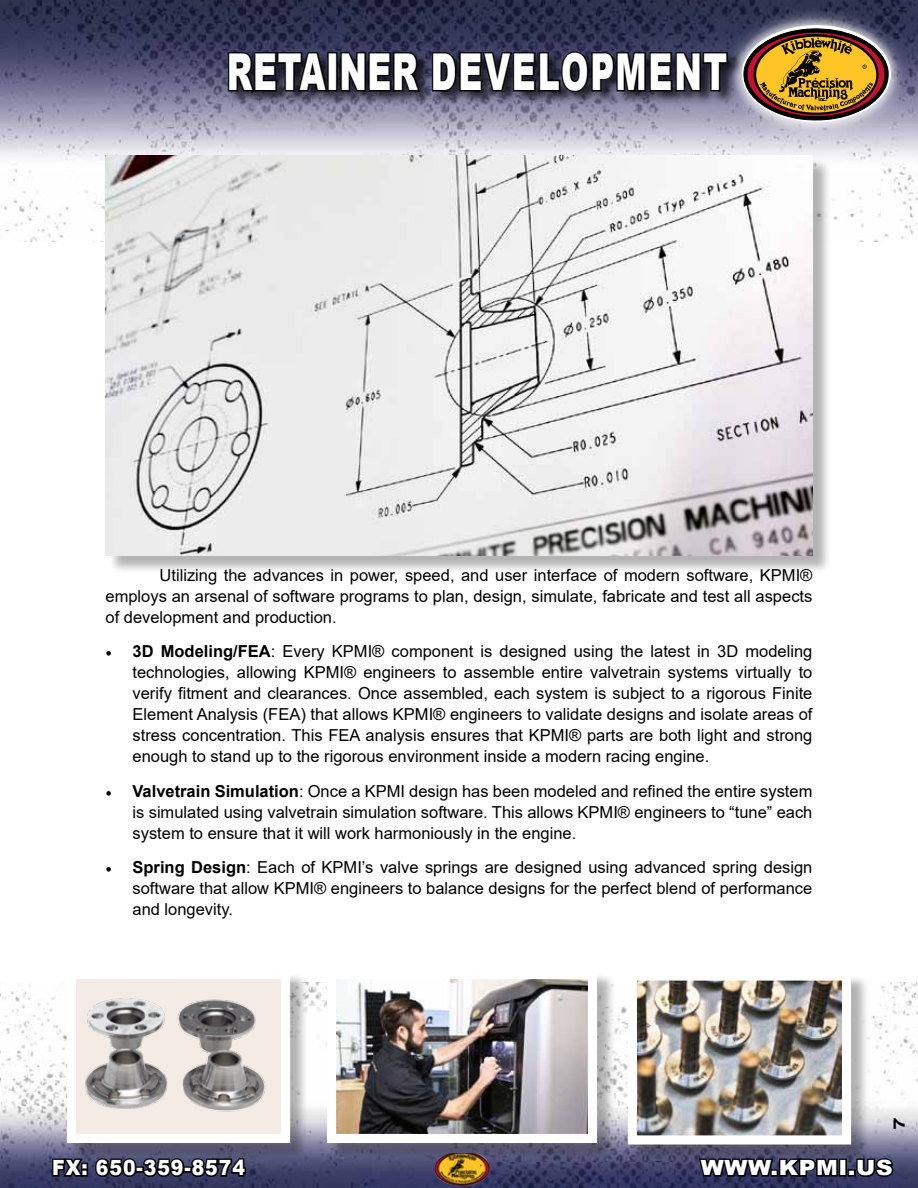
<style>
.page{position:relative;width:918px;height:1188px;background:#fff}
.page>*{position:absolute;margin:0;border:0;box-sizing:border-box;transform-origin:0 0}
.t1{font:900 50.85px "Arial";letter-spacing:.02em;color:#fff;scale:.65 1}
.t2{font:900 21px "Arial";letter-spacing:.05em;color:#fff;scale:.9 1}
.t3{font:900 21px "Arial";letter-spacing:.025em;color:#fff;scale:1.1 1}
.t4{font:16.5px/21px "Arial";color:#000;text-align:justify}
.t5{font:700 15.75px "Arial";color:#000;scale:1.47 1}
.s1{font-family:"Minion Pro";font-weight:700}
.s2{font-weight:700}
</style>
<div class="page">
<img style="left:0;top:983px;width:918px;height:205px">
<img style="left:433px;top:1162px;width:57px;height:24px">
<img style="left:0;top:0;width:918px;height:242px">
<svg style="left:51px;top:1157px;width:35px;height:21px"></svg>
<div style="left:81px;top:1163px;width:7px;height:7px;border:3px solid #000"></div>
<div style="left:81px;top:1169px;width:7px;height:8px;border:3px solid #000"></div>
<svg style="left:93px;top:1162px;width:155px;height:17px;background:#131522"></svg>
<svg style="left:697px;top:1163px;width:142px;height:18px;background:#1a1b30"></svg>
<div style="left:839px;top:1159px;width:8px;height:18px;border:3px solid #000"></div>
<div style="left:848px;top:1169px;width:8px;height:8px;border:3px solid #000"></div>
<svg style="left:855px;top:1156px;width:41px;height:23px"></svg>
<div style="left:723px;top:6px;width:186px;height:135px;background:#fff;opacity:.97"></div>
<svg style="left:733px;top:18px;width:166px;height:113px;background:#898aa0"></svg>
<svg style="left:743px;top:28px;width:146px;height:93px;background:#9c773e"></svg>
<div style="left:227px;top:50px;width:516px;height:56px;background:#000;opacity:.73"></div>
<svg style="left:226px;top:48px;width:103px;height:45px;background:#1c1c2a"></svg>
<div style="left:327px;top:52px;width:11px;height:39px;border:3px solid #000"></div>
<svg style="left:339px;top:50px;width:83px;height:43px;background:#171722"></svg>
<svg style="left:430px;top:27px;width:299px;height:67px;background:#232438"></svg>
<div style="left:108px;top:158px;width:723px;height:416px;background:#000;opacity:.3"></div>
<img style="left:106px;top:156px;width:706px;height:399px">
<div style="left:329px;top:972px;width:286px;height:190px;background:#000;opacity:.3"></div>
<img style="left:337px;top:980px;width:250px;height:153px">
<div style="left:69px;top:972px;width:240px;height:190px;background:#000;opacity:.3"></div>
<div style="left:71px;top:975px;width:215px;height:163px;background:#f4ebe4"></div>
<img style="left:85px;top:998px;width:180px;height:114px">
<div style="left:67px;top:970px;width:223px;height:173px;border:9px solid #fff"></div>
<div style="left:630px;top:974px;width:240px;height:189px;background:#000;opacity:.3"></div>
<img style="left:638px;top:981px;width:203px;height:153px">
<div style="left:628px;top:971px;width:223px;height:173px;border:9px solid #fff"></div>
<h1 class="t1" style="left:227px;top:35px;width:356px">RETAINER DEVELOPME</h1>
<h1 class="t1" style="left:674px;top:35px;width:69px">NT</h1>
<p class="t4" style="left:106px;top:564px;width:708px;text-indent:54px">Utilizing the advances in power, speed, and user interface of modern software, KPMI® employs an arsenal of software programs to plan, design, simulate, fabricate and test all aspects of development and production.</p>
<p class="t4" style="left:133px;top:641px;width:681px;text-indent:-27px"><span class="s1">•</span> <span class="s2">3D Modeling/FEA</span>: Every KPMI® component is designed using the latest in 3D modeling technologies, allowing KPMI® engineers to assemble entire valvetrain systems virtually to verify fitment and clearances. Once assembled, each system is subject to a rigorous Finite Element Analysis (FEA) that allows KPMI® engineers to validate designs and isolate areas of stress concentration. This FEA analysis ensures that KPMI® parts are both light and strong enough to stand up to the rigorous environment inside a modern racing engine.</p>
<p class="t4" style="left:133px;top:780px;width:681px;text-indent:-27px"><span class="s1">•</span> <span class="s2">Valvetrain Simulation</span>: Once a KPMI design has been modeled and refined the entire system is simulated using valvetrain simulation software. This allows KPMI® engineers to “tune” each system to ensure that it will work harmoniously in the engine.</p>
<p class="t4" style="left:133px;top:857px;width:681px;text-indent:-27px"><span class="s1">•</span> <span class="s2">Spring Design</span>: Each of KPMI’s valve springs are designed using advanced spring design software that allow KPMI® engineers to balance designs for the perfect blend of performance and longevity.</p>
<p class="t5" style="left:888px;top:1130px;width:10px;rotate:-90deg">7</p>
<p class="t2" style="left:52px;top:1152px;width:216px">FX: 650-359-8574</p>
<p class="t3" style="left:701px;top:1152px;width:176px">WWW.KPMI.US</p>
</div>
